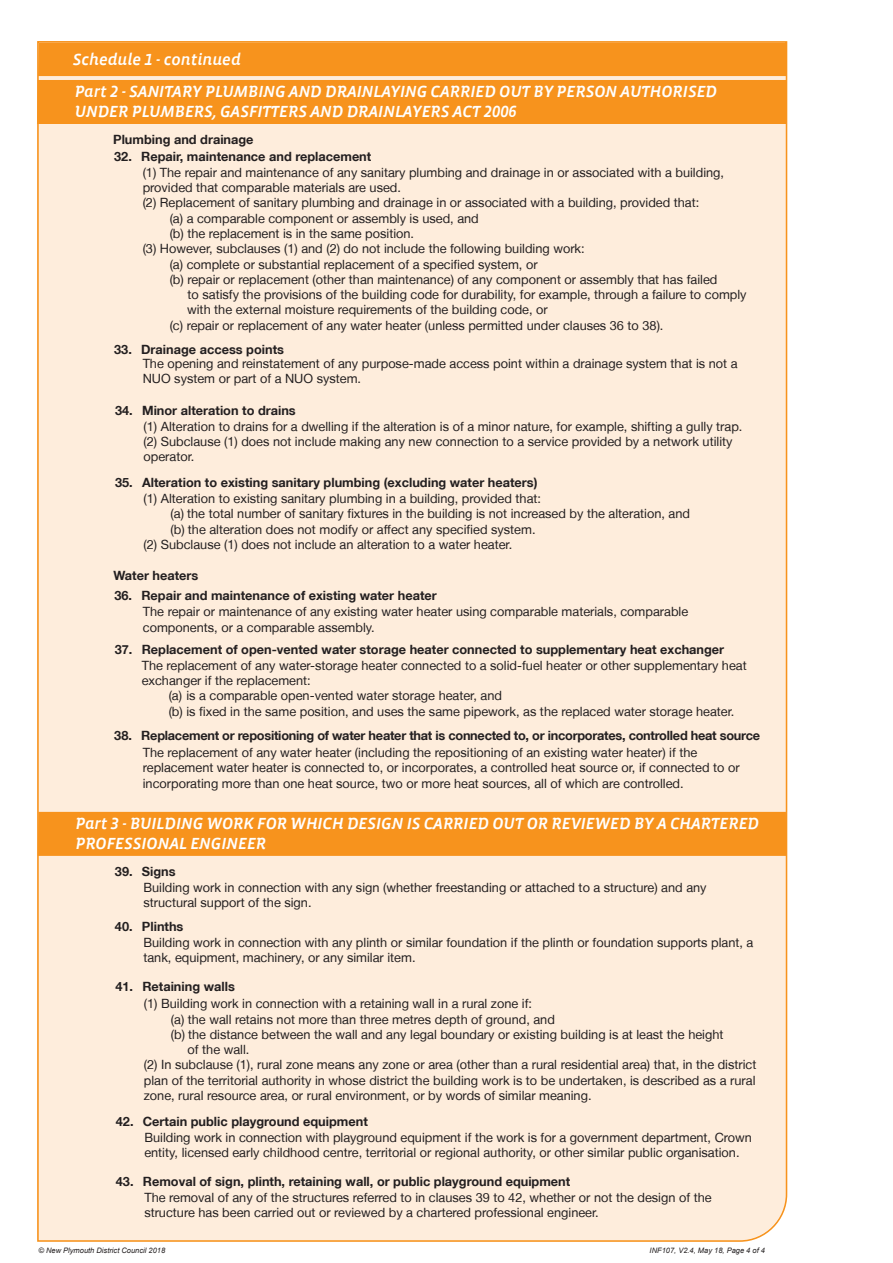
<style>
.page{position:relative;width:893px;height:1263px;background:#fff}
.page>*{position:absolute;margin:0;border:0;box-sizing:border-box;transform-origin:0 0}
.t1{font:16.5px/19.8px "Vista Sans Alt Med Ita";color:#fff}
.t2{font:12.75px/15.3px "Helvetica Neue LT";color:#231f20}
.t3{font:700 12.75px "Helvetica Neue LT";color:#231f20}
.t4{font:700 12.75px "Helvetica Neue LT";letter-spacing:-.02em;color:#231f20}
.t5{font:italic 7.5px "Arial";color:#231f20}
</style>
<div class="page">
<div style="left:37px;top:41px;width:751px;height:1201px;background:#feeddc"></div>
<svg style="left:37px;top:42px;width:750px;height:83px;background:#f79828"></svg>
<div style="left:37px;top:811px;width:750px;height:46px;background:#f7931d"></div>
<p class="t1" style="left:73px;top:50px;width:170px">Schedule 1 - continued</p>
<p class="t1" style="left:75px;top:82px;width:644px">Part 2 - SANITARY PLUMBING AND DRAINLAYING CARRIED OUT BY PERSON AUTHORISED<br>UNDER PLUMBERS, GASFITTERS AND DRAINLAYERS ACT 2006</p>
<p class="t3" style="left:113px;top:131px;width:142px">Plumbing and drainage</p>
<p class="t3" style="left:114px;top:148px;width:259px">32. Repair, maintenance and replacement</p>
<p class="t2" style="left:143px;top:164px;width:583px">(1) The repair and maintenance of any sanitary plumbing and drainage in or associated with a building, provided that comparable materials are used.</p>
<p class="t2" style="left:143px;top:195px;width:558px">(2) Replacement of sanitary plumbing and drainage in or associated with a building, provided that:</p>
<p class="t2" style="left:170px;top:210px;width:311px">(a) a comparable component or assembly is used, and</p>
<p class="t2" style="left:170px;top:226px;width:246px">(b) the replacement is in the same position.</p>
<p class="t2" style="left:143px;top:241px;width:444px">(3) However, subclauses (1) and (2) do not include the following building work:</p>
<p class="t2" style="left:170px;top:256px;width:369px">(a) complete or substantial replacement of a specified system, or</p>
<p class="t2" style="left:187px;top:271px;width:561px;text-indent:-17px">(b) repair or replacement (other than maintenance) of any component or assembly that has failed<br>to satisfy the provisions of the building code for durability, for example, through a failure to comply with the external moisture requirements of the building code, or</p>
<p class="t2" style="left:170px;top:317px;width:495px">(c) repair or replacement of any water heater (unless permitted under clauses 36 to 38).</p>
<p class="t3" style="left:114px;top:341px;width:171px">33. Drainage access points</p>
<p class="t2" style="left:143px;top:356px;width:596px">The opening and reinstatement of any purpose-made access point within a drainage system that is not a<br>NUO system or part of a NUO system.</p>
<p class="t3" style="left:115px;top:402px;width:182px">34. Minor alteration to drains</p>
<p class="t2" style="left:144px;top:418px;width:600px">(1) Alteration to drains for a dwelling if the alteration is of a minor nature, for example, shifting a gully trap.</p>
<p class="t2" style="left:144px;top:434px;width:590px">(2) Subclause (1) does not include making any new connection to a service provided by a network utility operator.</p>
<p class="t3" style="left:115px;top:475px;width:424px">35. Alteration to existing sanitary plumbing (excluding water heaters)</p>
<p class="t2" style="left:144px;top:491px;width:399px">(1) Alteration to existing sanitary plumbing in a building, provided that:</p>
<p class="t2" style="left:171px;top:506px;width:521px">(a) the total number of sanitary fixtures in the building is not increased by the alteration, and</p>
<p class="t2" style="left:171px;top:521px;width:366px">(b) the alteration does not modify or affect any specified system.</p>
<p class="t2" style="left:144px;top:537px;width:370px">(2) Subclause (1) does not include an alteration to a water heater.</p>
<p class="t3" style="left:114px;top:588px;width:324px">36. Repair and maintenance of existing water heater</p>
<p class="t2" style="left:143px;top:604px;width:547px">The repair or maintenance of any existing water heater using comparable materials, comparable components, or a comparable assembly.</p>
<p class="t3" style="left:113px;top:568px;width:87px">Water heaters</p>
<p class="t3" style="left:115px;top:641px;width:611px">37. Replacement of open-vented water storage heater connected to supplementary heat exchanger</p>
<p class="t2" style="left:142px;top:657px;width:607px">The replacement of any water-storage heater connected to a solid-fuel heater or other supplementary heat exchanger if the replacement:</p>
<p class="t2" style="left:169px;top:688px;width:335px">(a) is a comparable open-vented water storage heater, and</p>
<p class="t2" style="left:169px;top:703px;width:567px">(b) is fixed in the same position, and uses the same pipework, as the replaced water storage heater.</p>
<p class="t4" style="left:114px;top:727px;width:647px">38. Replacement or repositioning of water heater that is connected to, or incorporates, controlled heat source</p>
<p class="t2" style="left:143px;top:745px;width:598px">The replacement of any water heater (including the repositioning of an existing water heater) if the replacement water heater is connected to, or incorporates, a controlled heat source or, if connected to or incorporating more than one heat source, two or more heat sources, all of which are controlled.</p>
<p class="t1" style="left:75px;top:814px;width:685px">Part 3 - BUILDING WORK FOR WHICH DESIGN IS CARRIED OUT OR REVIEWED BY A CHARTERED<br>PROFESSIONAL ENGINEER</p>
<p class="t3" style="left:115px;top:864px;width:62px">39. Signs</p>
<p class="t2" style="left:143px;top:880px;width:565px">Building work in connection with any sign (whether freestanding or attached to a structure) and any structural support of the sign.</p>
<p class="t3" style="left:115px;top:918px;width:70px">40. Plinths</p>
<p class="t2" style="left:143px;top:934px;width:611px">Building work in connection with any plinth or similar foundation if the plinth or foundation supports plant, a tank, equipment, machinery, or any similar item.</p>
<p class="t3" style="left:115px;top:978px;width:121px">41. Retaining walls</p>
<p class="t2" style="left:144px;top:996px;width:390px">(1) Building work in connection with a retaining wall in a rural zone if:</p>
<p class="t2" style="left:171px;top:1011px;width:386px">(a) the wall retains not more than three metres depth of ground, and</p>
<p class="t2" style="left:188px;top:1026px;width:537px;text-indent:-17px">(b) the distance between the wall and any legal boundary or existing building is at least the height of the wall.</p>
<p class="t2" style="left:144px;top:1057px;width:614px;text-align:justify">(2) In subclause (1), rural zone means any zone or area (other than a rural residential area) that, in the district plan of the territorial authority in whose district the building work is to be undertaken, is described as a rural zone, rural resource area, or rural environment, or by words of similar meaning.</p>
<p class="t3" style="left:116px;top:1113px;width:253px">42. Certain public playground equipment</p>
<p class="t2" style="left:144px;top:1129px;width:609px">Building work in connection with playground equipment if the work is for a government department, Crown entity, licensed early childhood centre, territorial or regional authority, or other similar public organisation.</p>
<p class="t3" style="left:116px;top:1173px;width:456px">43. Removal of sign, plinth, retaining wall, or public playground equipment</p>
<p class="t2" style="left:144px;top:1189px;width:569px">The removal of any of the structures referred to in clauses 39 to 42, whether or not the design of the structure has been carried out or reviewed by a chartered professional engineer.</p>
<p class="t5" style="left:38px;top:1245px;width:128px">© New Plymouth District Council 2018</p>
<p class="t5" style="left:650px;top:1245px;width:117px">INF107, V2.4, May 18, Page 4 of 4</p>
</div>
